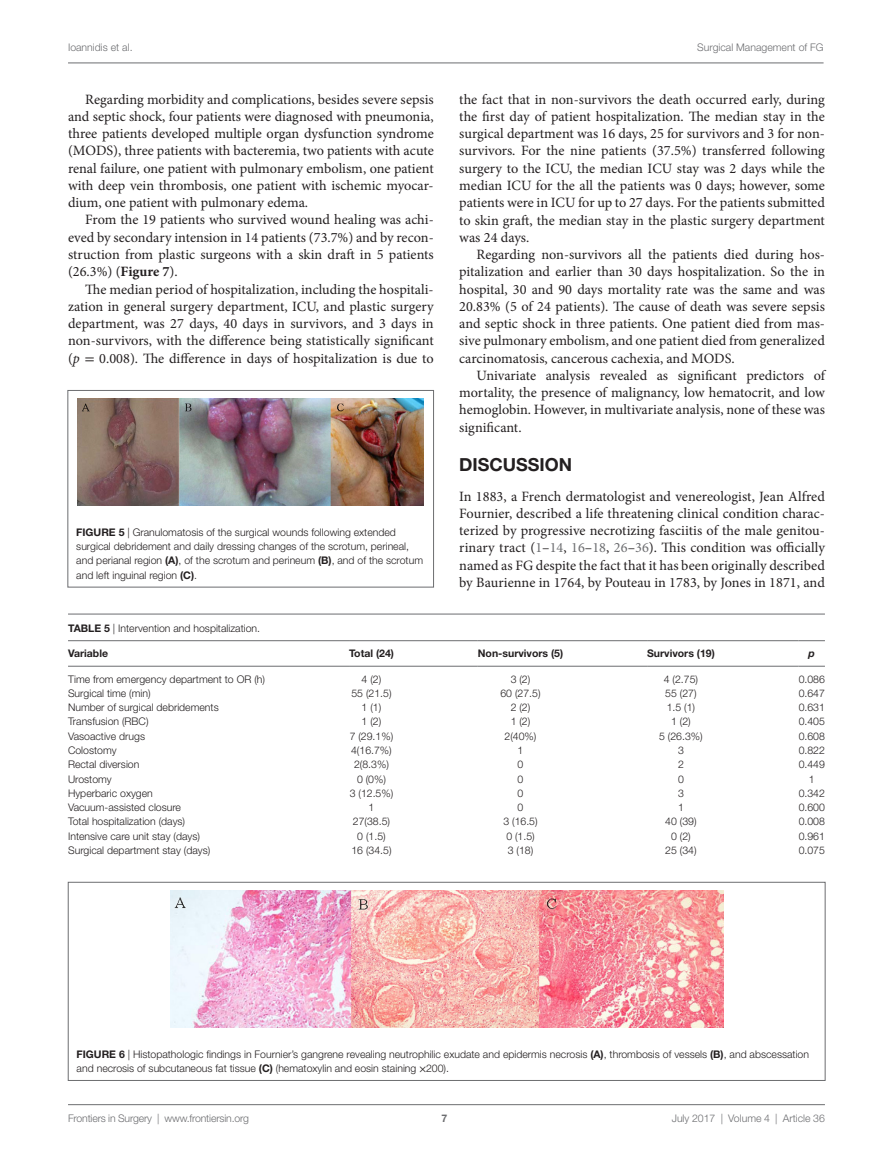
<style>
.page{position:relative;width:893px;height:1170px;background:#fff}
.page>*{position:absolute;margin:0;border:0;box-sizing:border-box;transform-origin:0 0}
.t1{font:700 18px "Helvetica Neue LT Std";color:#231f20}
.t2{font:14.25px/17.2px "Minion Pro";color:#231f20;text-align:justify}
.t3{font:300 10.5px/14.2px "Helvetica Neue LT Std";color:#231f20}
.t4{font:300 10.5px "Helvetica Neue LT Std";color:#6c6d70}
.t5{font:700 10.5px "Helvetica Neue LT Std";color:#231f20}
.t6{font:italic 700 10.5px "Helvetica Neue LT Std";color:#231f20}
.t7{font:700 10.5px "Helvetica Neue LT Std";color:#6c6d70}
.s1{font-weight:700}
.s2{font-style:italic}
.s3{font-family:"STIX General"}
.s4{color:#6c6d70}
.s5{font-family:"STIX General";font-weight:400}
</style>
<div class="page">
<hr style="left:68px;top:613px;width:757px;height:1px;background:#6c6d70">
<hr style="left:68px;top:640px;width:281px;height:1px;background:#6c6d70">
<hr style="left:68px;top:666px;width:281px;height:1px;background:#6c6d70">
<hr style="left:349px;top:640px;width:129px;height:1px;background:#6c6d70">
<hr style="left:349px;top:666px;width:129px;height:1px;background:#6c6d70">
<hr style="left:478px;top:640px;width:169px;height:1px;background:#6c6d70">
<hr style="left:478px;top:666px;width:169px;height:1px;background:#6c6d70">
<hr style="left:647px;top:640px;width:152px;height:1px;background:#6c6d70">
<hr style="left:647px;top:666px;width:152px;height:1px;background:#6c6d70">
<svg style="left:799px;top:640px;width:26px;height:1px"></svg>
<svg style="left:799px;top:666px;width:26px;height:1px"></svg>
<img style="left:170px;top:890px;width:553px;height:137px">
<div style="left:68px;top:882px;width:757px;height:198px;border:1px solid #6c6d70"></div>
<img style="left:77px;top:399px;width:347px;height:107px">
<div style="left:68px;top:390px;width:366px;height:197px;border:1px solid #6c6d70"></div>
<hr style="left:68px;top:1104px;width:757px;height:1px;background:#6c6d70">
<hr style="left:68px;top:63px;width:755px;height:1px;background:#6c6d70">
<p class="t4" style="left:68px;top:41px;width:66px">Ioannidis et al.</p>
<p class="t4" style="left:697px;top:41px;width:128px">Surgical Management of FG</p>
<p class="t2" style="left:68px;top:90px;width:367px;text-indent:17px">Regarding morbidity and complications, besides severe sepsis and septic shock, four patients were diagnosed with pneumonia, three patients developed multiple organ dysfunction syndrome (MODS), three patients with bacteremia, two patients with acute renal failure, one patient with pulmonary embolism, one patient with deep vein thrombosis, one patient with ischemic myocar&shy;dium, one patient with pulmonary edema.</p>
<p class="t2" style="left:68px;top:211px;width:367px;text-indent:17px">From the 19 patients who survived wound healing was achi&shy;eved by secondary intension in 14 patients (73.7%) and by recon&shy;struction from plastic surgeons with a skin draft in 5 patients (26.3%) (<span class="s1">Figure 7</span>).</p>
<p class="t2" style="left:68px;top:280px;width:367px;text-indent:17px">The median period of hospitalization, including the hospitali&shy;zation in general surgery department, ICU, and plastic surgery department, was 27 days, 40 days in survivors, and 3 days in non-survivors, with the difference being statistically significant (<span class="s2">p</span> <span class="s3">=</span> 0.008). The difference in days of hospitalization is due to</p>
<p class="t3" style="left:76px;top:524px;width:348px"><span class="s1">Figure 5</span> | Granulomatosis of the surgical wounds following extended surgical debridement and daily dressing changes of the scrotum, perineal, and perianal region <span class="s1">(A)</span>, of the scrotum and perineum <span class="s1">(B)</span>, and of the scrotum and left inguinal region <span class="s1">(C)</span>.</p>
<p class="t2" style="left:459px;top:90px;width:367px">the fact that in non-survivors the death occurred early, during the first day of patient hospitalization. The median stay in the surgical department was 16 days, 25 for survivors and 3 for non&shy;survivors. For the nine patients (37.5%) transferred following surgery to the ICU, the median ICU stay was 2 days while the median ICU for the all the patients was 0 days; however, some patients were in ICU for up to 27 days. For the patients submitted to skin graft, the median stay in the plastic surgery department was 24 days.</p>
<p class="t2" style="left:459px;top:246px;width:367px;text-indent:17px">Regarding non-survivors all the patients died during hos&shy;pitalization and earlier than 30 days hospitalization. So the in hospital, 30 and 90 days mortality rate was the same and was 20.83% (5 of 24 patients). The cause of death was severe sepsis and septic shock in three patients. One patient died from mas&shy;sive pulmonary embolism, and one patient died from generalized carcinomatosis, cancerous cachexia, and MODS.</p>
<p class="t2" style="left:459px;top:367px;width:367px;text-indent:17px">Univariate analysis revealed as significant predictors of mortality, the presence of malignancy, low hematocrit, and low hemoglobin. However, in multivariate analysis, none of these was significant.</p>
<p class="t1" style="left:459px;top:453px;width:112px">DISCUSSION</p>
<p class="t2" style="left:459px;top:487px;width:367px">In 1883, a French dermatologist and venereologist, Jean Alfred Fournier, described a life threatening clinical condition charac&shy;terized by progressive necrotizing fasciitis of the male genitou&shy;rinary tract (<span class="s4">1</span>–<span class="s4">14</span>, <span class="s4">16</span>–<span class="s4">18</span>, <span class="s4">26</span>–<span class="s4">36</span>). This condition was officially named as FG despite the fact that it has been originally described by Baurienne in 1764, by Pouteau in 1783, by Jones in 1871, and</p>
<p class="t3" style="left:68px;top:621px;width:194px"><span class="s1">Table 5</span> | Intervention and hospitalization.</p>
<p class="t5" style="left:68px;top:647px;width:42px">Variable</p>
<p class="t5" style="left:349px;top:647px;width:46px">Total (24)</p>
<p class="t5" style="left:478px;top:647px;width:87px">Non-survivors (5)</p>
<p class="t5" style="left:647px;top:647px;width:69px">Survivors (19)</p>
<p class="t6" style="left:809px;top:647px;width:8px">p</p>
<p class="t3" style="left:68px;top:671px;width:199px">Time from emergency department to OR (h)</p>
<p class="t3" style="left:362px;top:671px;width:21px">4 (2)</p>
<p class="t3" style="left:511px;top:671px;width:21px">3 (2)</p>
<p class="t3" style="left:664px;top:671px;width:36px">4 (2.75)</p>
<p class="t3" style="left:799px;top:671px;width:28px">0.086</p>
<p class="t3" style="left:68px;top:685px;width:84px">Surgical time (min)</p>
<p class="t3" style="left:351px;top:685px;width:42px">55 (21.5)</p>
<p class="t3" style="left:500px;top:685px;width:42px">60 (27.5)</p>
<p class="t3" style="left:665px;top:685px;width:33px">55 (27)</p>
<p class="t3" style="left:799px;top:685px;width:28px">0.647</p>
<p class="t3" style="left:68px;top:700px;width:152px">Number of surgical debridements</p>
<p class="t3" style="left:362px;top:700px;width:21px">1 (1)</p>
<p class="t3" style="left:511px;top:700px;width:21px">2 (2)</p>
<p class="t3" style="left:667px;top:700px;width:30px">1.5 (1)</p>
<p class="t3" style="left:799px;top:700px;width:28px">0.631</p>
<p class="t3" style="left:68px;top:714px;width:82px">Transfusion (RBC)</p>
<p class="t3" style="left:362px;top:714px;width:21px">1 (2)</p>
<p class="t3" style="left:511px;top:714px;width:21px">1 (2)</p>
<p class="t3" style="left:671px;top:714px;width:21px">1 (2)</p>
<p class="t3" style="left:799px;top:714px;width:28px">0.405</p>
<p class="t3" style="left:68px;top:728px;width:79px">Vasoactive drugs</p>
<p class="t3" style="left:350px;top:728px;width:45px">7 (29.1%)</p>
<p class="t3" style="left:505px;top:728px;width:33px">2(40%)</p>
<p class="t3" style="left:659px;top:728px;width:45px">5 (26.3%)</p>
<p class="t3" style="left:799px;top:728px;width:28px">0.608</p>
<p class="t3" style="left:68px;top:742px;width:50px">Colostomy</p>
<p class="t3" style="left:351px;top:742px;width:42px">4(16.7%)</p>
<p class="t3" style="left:518px;top:742px;width:7px">1</p>
<p class="t3" style="left:678px;top:742px;width:7px">3</p>
<p class="t3" style="left:799px;top:742px;width:28px">0.822</p>
<p class="t3" style="left:68px;top:757px;width:73px">Rectal diversion</p>
<p class="t3" style="left:354px;top:757px;width:36px">2(8.3%)</p>
<p class="t3" style="left:518px;top:757px;width:7px">0</p>
<p class="t3" style="left:678px;top:757px;width:7px">2</p>
<p class="t3" style="left:799px;top:757px;width:28px">0.449</p>
<p class="t3" style="left:68px;top:771px;width:45px">Urostomy</p>
<p class="t3" style="left:357px;top:771px;width:30px">0 (0%)</p>
<p class="t3" style="left:518px;top:771px;width:7px">0</p>
<p class="t3" style="left:678px;top:771px;width:7px">0</p>
<p class="t3" style="left:809px;top:771px;width:7px">1</p>
<p class="t3" style="left:68px;top:785px;width:86px">Hyperbaric oxygen</p>
<p class="t3" style="left:350px;top:785px;width:45px">3 (12.5%)</p>
<p class="t3" style="left:518px;top:785px;width:7px">0</p>
<p class="t3" style="left:678px;top:785px;width:7px">3</p>
<p class="t3" style="left:799px;top:785px;width:28px">0.342</p>
<p class="t3" style="left:68px;top:799px;width:114px">Vacuum-assisted closure</p>
<p class="t3" style="left:369px;top:799px;width:7px">1</p>
<p class="t3" style="left:518px;top:799px;width:7px">0</p>
<p class="t3" style="left:678px;top:799px;width:7px">1</p>
<p class="t3" style="left:799px;top:799px;width:28px">0.600</p>
<p class="t3" style="left:68px;top:814px;width:119px">Total hospitalization (days)</p>
<p class="t3" style="left:353px;top:814px;width:39px">27(38.5)</p>
<p class="t3" style="left:503px;top:814px;width:36px">3 (16.5)</p>
<p class="t3" style="left:665px;top:814px;width:33px">40 (39)</p>
<p class="t3" style="left:799px;top:814px;width:28px">0.008</p>
<p class="t3" style="left:68px;top:828px;width:133px">Intensive care unit stay (days)</p>
<p class="t3" style="left:357px;top:828px;width:30px">0 (1.5)</p>
<p class="t3" style="left:506px;top:828px;width:30px">0 (1.5)</p>
<p class="t3" style="left:671px;top:828px;width:21px">0 (2)</p>
<p class="t3" style="left:799px;top:828px;width:28px">0.961</p>
<p class="t3" style="left:68px;top:842px;width:144px">Surgical department stay (days)</p>
<p class="t3" style="left:351px;top:842px;width:42px">16 (34.5)</p>
<p class="t3" style="left:508px;top:842px;width:27px">3 (18)</p>
<p class="t3" style="left:665px;top:842px;width:33px">25 (34)</p>
<p class="t3" style="left:799px;top:842px;width:28px">0.075</p>
<p class="t3" style="left:77px;top:1046px;width:734px"><span class="s1">Figure 6</span> | Histopathologic findings in Fournier’s gangrene revealing neutrophilic exudate and epidermis necrosis <span class="s1">(A)</span>, thrombosis of vessels <span class="s1">(B)</span>, and abscessation and necrosis of subcutaneous fat tissue <span class="s1">(C)</span> (hematoxylin and eosin staining <span class="s5">×</span>200).</p>
<p class="t4" style="left:68px;top:1111px;width:183px">Frontiers in Surgery | www.frontiersin.org</p>
<p class="t4" style="left:672px;top:1111px;width:155px">July 2017 | Volume 4 | Article 36</p>
<p class="t7" style="left:441px;top:1111px;width:7px">7</p>
</div>
